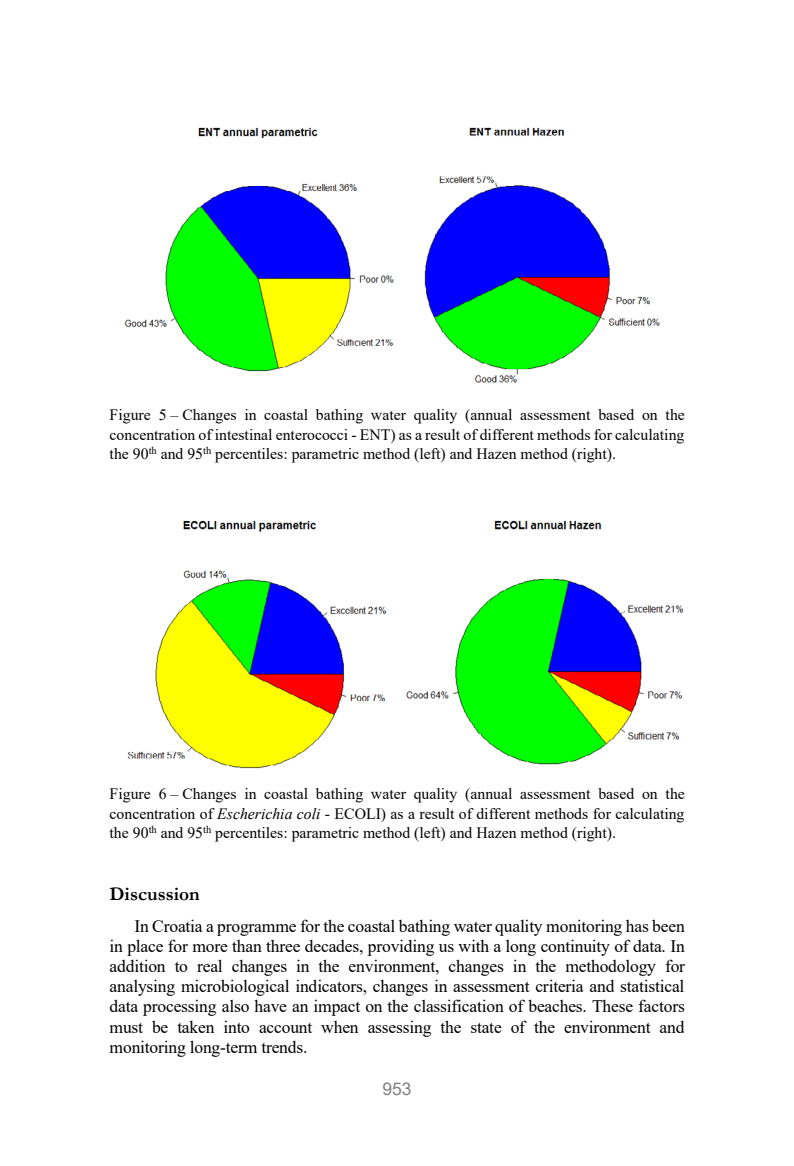
<style>
.page{position:relative;width:794px;height:1166px;background:#fff}
.page>*{position:absolute;margin:0;border:0;box-sizing:border-box;transform-origin:0 0}
.t1{font:700 19.25px "Garamond";color:#000}
.t2{font:17.5px/20.1px "Times New Roman";letter-spacing:-.01em;color:#000;text-align:justify}
.t3{font:17.5px "Arial";color:#808080}
.t4{font:15.75px/19.2px "Times New Roman";color:#000;text-align:justify}
.s1{font-style:italic}
</style>
<div class="page">
<img style="left:124px;top:127px;width:270px;height:245px">
<img style="left:424px;top:127px;width:236px;height:256px">
<img style="left:127px;top:520px;width:260px;height:249px">
<img style="left:406px;top:520px;width:278px;height:245px">
<p class="t4" style="left:110px;top:405px;width:576px">Figure 5 – Changes in coastal bathing water quality (annual assessment based on the concentration of intestinal enterococci - ENT) as a result of different methods for calculating the 90<sup>th</sup> and 95<sup>th</sup> percentiles: parametric method (left) and Hazen method (right).</p>
<p class="t4" style="left:110px;top:784px;width:576px">Figure 6 – Changes in coastal bathing water quality (annual assessment based on the concentration of <span class="s1">Escherichia coli</span> - ECOLI) as a result of different methods for calculating the 90<sup>th</sup> and 95<sup>th</sup> percentiles: parametric method (left) and Hazen method (right).</p>
<p class="t1" style="left:110px;top:881px;width:92px">Discussion</p>
<p class="t2" style="left:110px;top:915px;width:577px;text-indent:25px">In Croatia a programme for the coastal bathing water quality monitoring has been in place for more than three decades, providing us with a long continuity of data. In addition to real changes in the environment, changes in the methodology for analysing microbiological indicators, changes in assessment criteria and statistical data processing also have an impact on the classification of beaches. These factors must be taken into account when assessing the state of the environment and monitoring long-term trends.</p>
<p class="t3" style="left:382px;top:1077px;width:31px">953</p>
</div>
